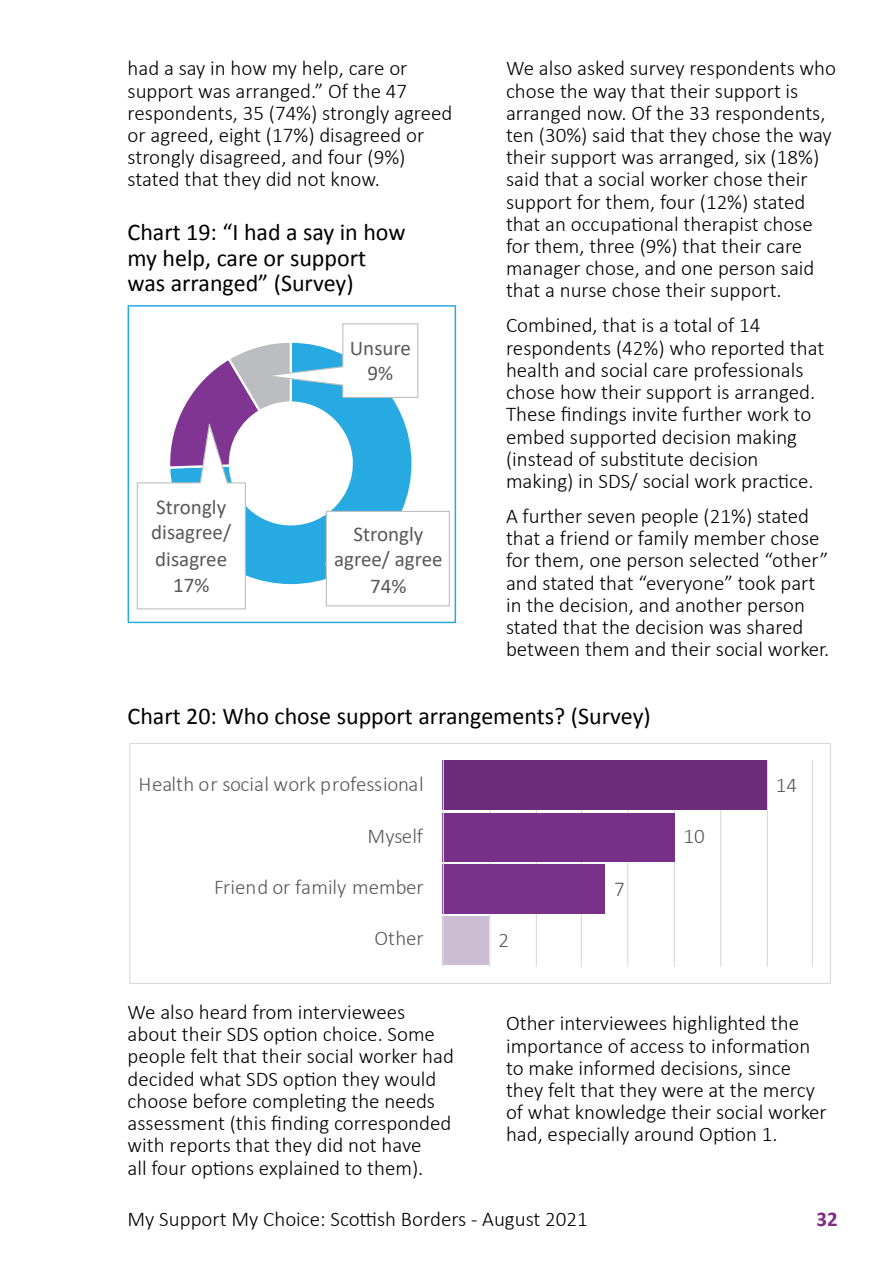
<style>
.page{position:relative;width:893px;height:1263px;background:#fff}
.page>*{position:absolute;margin:0;border:0;box-sizing:border-box;transform-origin:0 0}
.t1{font:24px/25.3px "Calibri";color:#000}
.t2{font:300 21px/22.2px "Calibri";color:#000}
.t3{font:300 21px "Calibri";letter-spacing:-.005em;color:#595959}
.t4{font:21px/26px "Calibri";color:#595959;text-align:center}
.t5{font:700 21px "Calibri";color:#812c85}
</style>
<div class="page">
<svg style="left:136px;top:323px;width:314px;height:287px"></svg>
<div style="left:128px;top:305px;width:328px;height:318px;border:2px solid #27aae1"></div>
<hr style="left:489px;top:760px;width:1px;height:207px;background:#d9d9d9">
<hr style="left:536px;top:760px;width:1px;height:207px;background:#d9d9d9">
<hr style="left:581px;top:760px;width:1px;height:207px;background:#d9d9d9">
<hr style="left:627px;top:760px;width:1px;height:207px;background:#d9d9d9">
<hr style="left:674px;top:760px;width:1px;height:207px;background:#d9d9d9">
<hr style="left:720px;top:760px;width:1px;height:207px;background:#d9d9d9">
<hr style="left:767px;top:760px;width:1px;height:207px;background:#d9d9d9">
<hr style="left:812px;top:760px;width:1px;height:207px;background:#d9d9d9">
<div style="left:443px;top:917px;width:46px;height:48px;background:#ccbed2"></div>
<div style="left:443px;top:864px;width:162px;height:50px;background:#79328a"></div>
<div style="left:443px;top:813px;width:232px;height:48px;background:#763187"></div>
<div style="left:443px;top:761px;width:324px;height:49px;background:#6c2c7b"></div>
<hr style="left:443px;top:760px;width:1px;height:207px;background:#d9d9d9">
<div style="left:129px;top:743px;width:702px;height:241px;border:1px solid #d9d9d9"></div>
<p class="t2" style="left:128px;top:56px;width:326px">had a say in how my help, care or support was arranged.” Of the 47 respondents, 35 (74%) strongly agreed or agreed, eight (17%) disagreed or strongly disagreed, and four (9%) stated that they did not know.</p>
<p class="t1" style="left:128px;top:220px;width:280px">Chart 19: “I had a say in how my help, care or support was arranged” (Survey)</p>
<p class="t4" style="left:151px;top:493px;width:82px">Strongly disagree/ disagree<br>17%</p>
<p class="t4" style="left:350px;top:334px;width:63px;line-height:25.5px">Unsure<br>9%</p>
<p class="t4" style="left:334px;top:520px;width:110px">Strongly agree/ agree<br>74%</p>
<p class="t2" style="left:506px;top:56px;width:332px">We also asked survey respondents who chose the way that their support is arranged now. Of the 33 respondents, ten (30%) said that they chose the way their support was arranged, six (18%) said that a social worker chose their support for them, four (12%) stated that an occupational therapist chose for them, three (9%) that their care manager chose, and one person said that a nurse chose their support.</p>
<p class="t2" style="left:506px;top:313px;width:320px">Combined, that is a total of 14 respondents (42%) who reported that health and social care professionals chose how their support is arranged.<br>These findings invite further work to embed supported decision making (instead of substitute decision making) in SDS/ social work practice.</p>
<p class="t2" style="left:506px;top:504px;width:325px">A further seven people (21%) stated that a friend or family member chose for them, one person selected “other” and stated that “everyone” took part in the decision, and another person stated that the decision was shared between them and their social worker.</p>
<p class="t1" style="left:128px;top:704px;width:525px">Chart 20: Who chose support arrangements? (Survey)</p>
<p class="t3" style="left:139px;top:771px;width:287px">Health or social work professional</p>
<p class="t3" style="left:367px;top:823px;width:57px">Myself</p>
<p class="t3" style="left:214px;top:874px;width:211px">Friend or family member</p>
<p class="t3" style="left:375px;top:925px;width:51px">Other</p>
<p class="t3" style="left:498px;top:927px;width:12px">2</p>
<p class="t3" style="left:614px;top:876px;width:12px">7</p>
<p class="t3" style="left:683px;top:823px;width:23px">10</p>
<p class="t3" style="left:776px;top:772px;width:23px">14</p>
<p class="t2" style="left:128px;top:1000px;width:328px">We also heard from interviewees about their SDS option choice. Some people felt that their social worker had decided what SDS option they would choose before completing the needs assessment (this finding corresponded with reports that they did not have<br>all four options explained to them).</p>
<p class="t2" style="left:506px;top:1011px;width:322px">Other interviewees highlighted the importance of access to information to make informed decisions, since they felt that they were at the mercy of what knowledge their social worker had, especially around Option 1.</p>
<p class="t2" style="left:128px;top:1207px;width:462px">My Support My Choice: Scottish Borders - August 2021</p>
<p class="t5" style="left:816px;top:1206px;width:23px">32</p>
</div>
